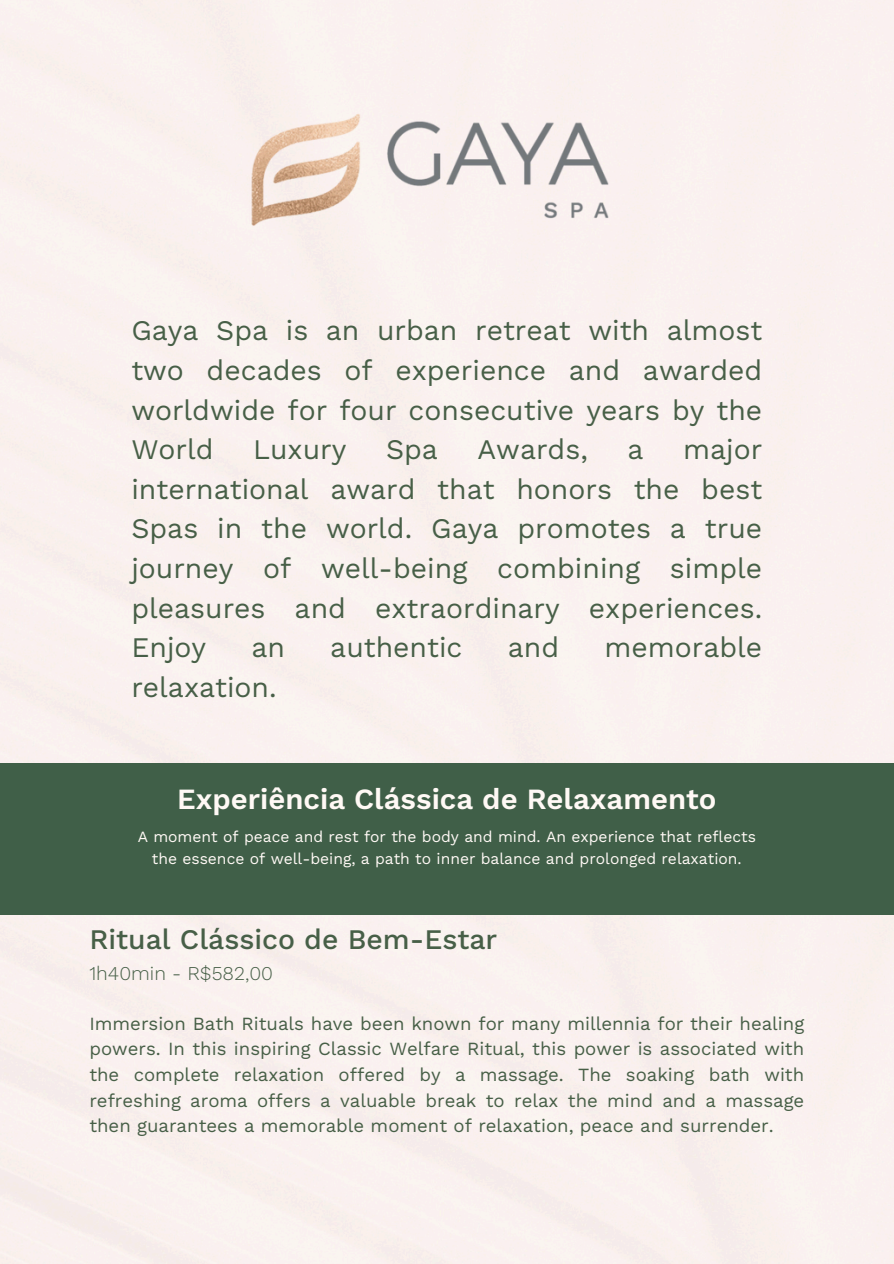
<style>
.page{position:relative;width:894px;height:1264px;background:#fff}
.page>*{position:absolute;margin:0;border:0;box-sizing:border-box;transform-origin:0 0}
.t1{font:600 29.25px "Work Sans";color:#fff9f5}
.t2{font:28.35px/39.6px "Work Sans";color:#475f47;text-align:justify}
.t3{font:500 28.35px "Work Sans";color:#475f47}
.t4{font:300 19.5px "Work Sans";color:#475f47}
.t5{font:18.6px/25.7px "Work Sans";color:#475f47;text-align:justify}
.t6{font:15.6px/21.3px "Work Sans";color:#fff9f5;text-align:center}
</style>
<div class="page">
<div style="left:0;top:0;width:893px;height:1263px;background:#faf0f0"></div>
<div style="left:0;top:763px;width:893px;height:151px;background:#405f48"></div>
<div style="left:193px;top:0;width:507px;height:314px;background:#faf0f0"></div>
<p class="t2" style="left:131px;top:311px;width:632px">Gaya Spa is an urban retreat with almost two decades of experience and awarded worldwide for four consecutive years by the World</p>
<p class="t2" style="left:253px;top:429px;width:95px">Luxury</p>
<p class="t2" style="left:386px;top:429px;width:53px">Spa</p>
<p class="t2" style="left:477px;top:429px;width:112px">Awards,</p>
<p class="t2" style="left:627px;top:429px;width:18px">a</p>
<p class="t2" style="left:131px;top:429px;width:632px;text-indent:551px">major international award that honors the best Spas in the world. Gaya promotes a true journey of well-being combining simple pleasures and extraordinary experiences.<br>Enjoy</p>
<p class="t2" style="left:251px;top:627px;width:35px">an</p>
<p class="t2" style="left:330px;top:627px;width:134px">authentic</p>
<p class="t2" style="left:507px;top:627px;width:53px">and</p>
<p class="t2" style="left:604px;top:627px;width:159px">memorable</p>
<p class="t2" style="left:131px;top:667px;width:147px">relaxation.</p>
<h1 class="t1" style="left:177px;top:781px;width:540px">Experiência Clássica de Relaxamento</h1>
<h2 class="t6" style="left:138px;top:826px;width:619px">A moment of peace and rest for the body and mind. An experience that reflects the essence of well-being, a path to inner balance and prolonged relaxation.</h2>
<p class="t3" style="left:89px;top:922px;width:409px">Ritual Clássico de Bem-Estar</p>
<p class="t4" style="left:89px;top:961px;width:185px">1h40min - R$582,00</p>
<h2 class="t5" style="left:89px;top:1010px;width:716px">Immersion Bath Rituals have been known for many millennia for their healing powers. In this inspiring Classic Welfare Ritual, this power is associated with the complete relaxation offered by a massage. The soaking bath with refreshing aroma offers a valuable break to relax the mind and a massage then guarantees a memorable moment of relaxation, peace and surrender.</h2>
</div>
